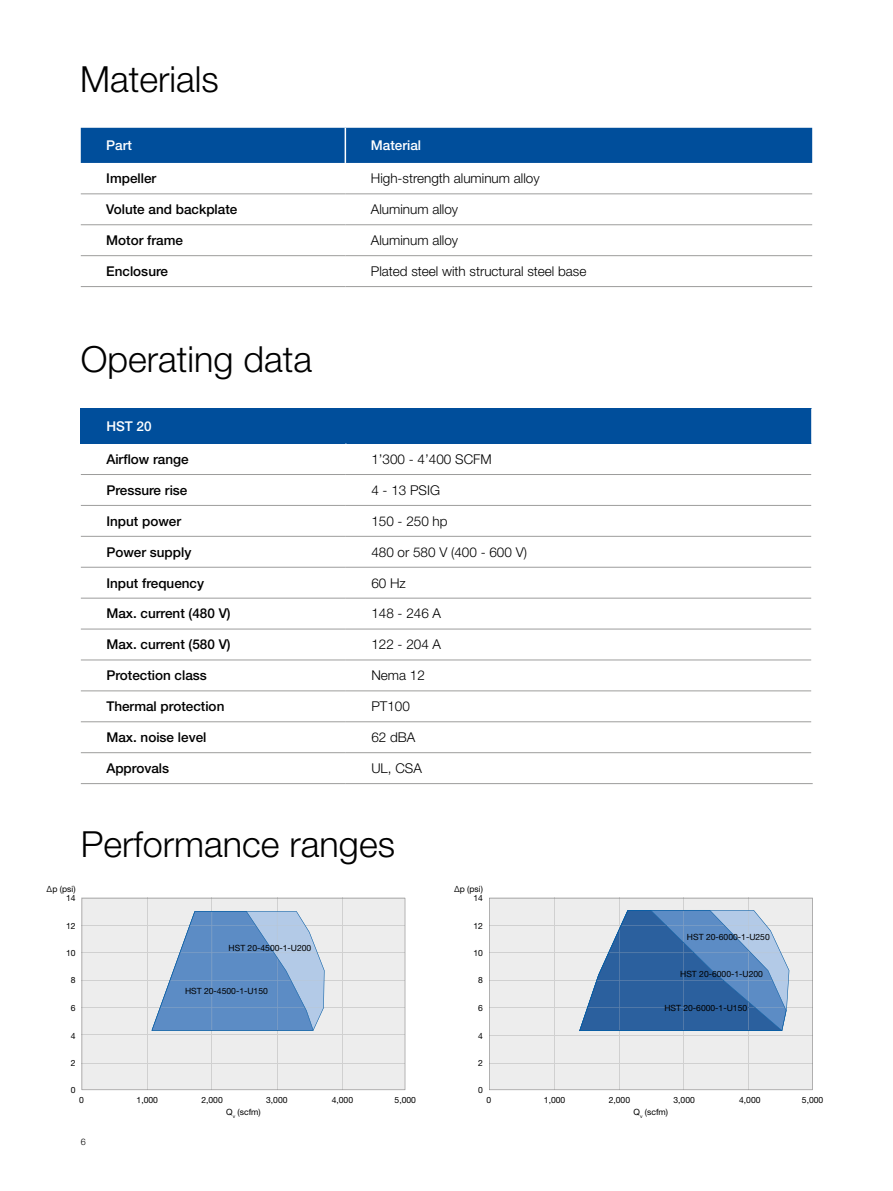
<style>
.page{position:relative;width:893px;height:1191px;background:#fff}
.page>*{position:absolute;margin:0;border:0;box-sizing:border-box;transform-origin:0 0}
.t1{font:300 36px "Helvetica Neue LT Pro";color:#000}
.t2{font:500 13.5px "Helvetica Neue LT Pro";color:#000}
.t3{font:300 13.5px "Helvetica Neue LT Pro";color:#000}
.t4{font:500 13.5px "Helvetica Neue LT Pro";color:#fff}
.t5{font:300 9px "Helvetica Neue LT Pro";color:#000}
.t6{font:8.55px/9.3px "Helvetica Neue LT Com";color:#000;text-align:right}
</style>
<div class="page">
<div style="left:82px;top:898px;width:323px;height:192px;background:#ededed"></div>
<svg style="left:152px;top:911px;width:173px;height:119px;background:#83a7d1"></svg>
<div style="left:489px;top:898px;width:324px;height:192px;background:#ededed"></div>
<svg style="left:579px;top:910px;width:210px;height:121px;background:#5e88b8"></svg>
<div style="left:81px;top:128px;width:731px;height:35px;background:#004e9b"></div>
<hr style="left:345px;top:128px;width:1px;height:35px;background:#fff">
<hr style="left:81px;top:193px;width:264px;height:1px;background:#9d9d9c">
<hr style="left:345px;top:193px;width:467px;height:1px;background:#9d9d9c">
<hr style="left:81px;top:224px;width:264px;height:1px;background:#9d9d9c">
<hr style="left:345px;top:224px;width:467px;height:1px;background:#9d9d9c">
<hr style="left:81px;top:255px;width:264px;height:1px;background:#9d9d9c">
<hr style="left:345px;top:255px;width:467px;height:1px;background:#9d9d9c">
<hr style="left:81px;top:286px;width:264px;height:1px;background:#9d9d9c">
<hr style="left:345px;top:286px;width:467px;height:1px;background:#9d9d9c">
<div style="left:81px;top:408px;width:731px;height:35px;background:#004e9b"></div>
<hr style="left:81px;top:505px;width:265px;height:1px;background:#9d9d9c">
<hr style="left:346px;top:505px;width:465px;height:1px;background:#9d9d9c">
<hr style="left:81px;top:536px;width:265px;height:1px;background:#9d9d9c">
<hr style="left:346px;top:536px;width:465px;height:1px;background:#9d9d9c">
<hr style="left:81px;top:567px;width:265px;height:1px;background:#9d9d9c">
<hr style="left:346px;top:567px;width:465px;height:1px;background:#9d9d9c">
<hr style="left:81px;top:598px;width:265px;height:1px;background:#9d9d9c">
<hr style="left:346px;top:598px;width:465px;height:1px;background:#9d9d9c">
<hr style="left:81px;top:628px;width:265px;height:1px;background:#9d9d9c">
<hr style="left:346px;top:628px;width:465px;height:1px;background:#9d9d9c">
<hr style="left:81px;top:659px;width:265px;height:1px;background:#9d9d9c">
<hr style="left:346px;top:659px;width:465px;height:1px;background:#9d9d9c">
<hr style="left:81px;top:690px;width:265px;height:1px;background:#9d9d9c">
<hr style="left:346px;top:690px;width:465px;height:1px;background:#9d9d9c">
<hr style="left:81px;top:721px;width:265px;height:1px;background:#9d9d9c">
<hr style="left:346px;top:721px;width:465px;height:1px;background:#9d9d9c">
<hr style="left:81px;top:752px;width:265px;height:1px;background:#9d9d9c">
<hr style="left:346px;top:752px;width:465px;height:1px;background:#9d9d9c">
<hr style="left:81px;top:783px;width:265px;height:1px;background:#9d9d9c">
<hr style="left:346px;top:783px;width:467px;height:1px;background:#9d9d9c">
<hr style="left:811px;top:408px;width:2px;height:35px;background:#fff">
<hr style="left:81px;top:474px;width:265px;height:1px;background:#9d9d9c">
<hr style="left:346px;top:474px;width:465px;height:1px;background:#9d9d9c">
<h1 class="t1" style="left:80px;top:57px;width:140px">Materials</h1>
<p class="t4" style="left:106px;top:137px;width:27px">Part</p>
<p class="t4" style="left:371px;top:137px;width:52px">Material</p>
<p class="t2" style="left:106px;top:170px;width:52px">Impeller</p>
<p class="t3" style="left:371px;top:170px;width:170px">High-strength aluminum alloy</p>
<p class="t2" style="left:106px;top:201px;width:133px">Volute and backplate</p>
<p class="t3" style="left:371px;top:201px;width:89px">Aluminum alloy</p>
<p class="t2" style="left:106px;top:232px;width:78px">Motor frame</p>
<p class="t3" style="left:371px;top:232px;width:89px">Aluminum alloy</p>
<p class="t2" style="left:106px;top:263px;width:63px">Enclosure</p>
<p class="t3" style="left:371px;top:263px;width:217px">Plated steel with structural steel base</p>
<h1 class="t1" style="left:81px;top:337px;width:233px">Operating data</h1>
<p class="t4" style="left:106px;top:418px;width:47px">HST 20</p>
<p class="t2" style="left:106px;top:451px;width:84px">Airflow range</p>
<p class="t3" style="left:371px;top:451px;width:122px">1’300 - 4’400 SCFM</p>
<p class="t2" style="left:106px;top:482px;width:83px">Pressure rise</p>
<p class="t3" style="left:371px;top:482px;width:70px">4 - 13 PSIG</p>
<p class="t2" style="left:106px;top:513px;width:76px">Input power</p>
<p class="t3" style="left:371px;top:512px;width:78px">150 - 250 hp</p>
<p class="t2" style="left:106px;top:543px;width:87px">Power supply</p>
<p class="t3" style="left:371px;top:543px;width:157px">480 or 580 V (400 - 600 V)</p>
<p class="t2" style="left:106px;top:574px;width:99px">Input frequency</p>
<p class="t3" style="left:371px;top:574px;width:36px">60 Hz</p>
<p class="t2" style="left:106px;top:605px;width:126px">Max. current (480 V)</p>
<p class="t3" style="left:371px;top:605px;width:71px">148 - 246 A</p>
<p class="t2" style="left:106px;top:636px;width:126px">Max. current (580 V)</p>
<p class="t3" style="left:371px;top:636px;width:71px">122 - 204 A</p>
<p class="t2" style="left:106px;top:667px;width:102px">Protection class</p>
<p class="t3" style="left:371px;top:667px;width:55px">Nema 12</p>
<p class="t2" style="left:106px;top:698px;width:120px">Thermal protection</p>
<p class="t3" style="left:371px;top:698px;width:40px">PT100</p>
<p class="t2" style="left:106px;top:729px;width:102px">Max. noise level</p>
<p class="t3" style="left:371px;top:729px;width:46px">62 dBA</p>
<p class="t2" style="left:106px;top:760px;width:64px">Approvals</p>
<p class="t3" style="left:371px;top:760px;width:52px">UL, CSA</p>
<h1 class="t1" style="left:81px;top:822px;width:316px">Performance ranges</h1>
<p class="t6" style="left:47px;top:884px;width:30px">∆p (psi)<br>14</p>
<p class="t6" style="left:66px;top:921px;width:11px">12</p>
<p class="t6" style="left:66px;top:947px;width:11px">10</p>
<p class="t6" style="left:71px;top:975px;width:6px">8</p>
<p class="t6" style="left:71px;top:1002px;width:6px">6</p>
<p class="t6" style="left:71px;top:1031px;width:6px">4</p>
<p class="t6" style="left:71px;top:1058px;width:6px">2</p>
<p class="t6" style="left:71px;top:1084px;width:6px">0</p>
<p class="t6" style="left:229px;top:943px;width:84px">HST 20-4500-1-U200</p>
<p class="t6" style="left:185px;top:986px;width:84px">HST 20-4500-1-U150</p>
<p class="t6" style="left:79px;top:1094px;width:6px">0</p>
<p class="t6" style="left:266px;top:1094px;width:23px">3,000</p>
<p class="t6" style="left:332px;top:1094px;width:23px">4,000</p>
<p class="t6" style="left:395px;top:1094px;width:23px">5,000</p>
<p class="t6" style="left:137px;top:1094px;width:23px">1,000</p>
<p class="t6" style="left:201px;top:1094px;width:23px">2,000</p>
<p class="t5" style="left:81px;top:1136px;width:7px">6</p>
<p class="t6" style="left:226px;top:1107px;width:36px">Q<sub>v</sub> (scfm)</p>
<p class="t6" style="left:454px;top:884px;width:30px">∆p (psi)<br>14</p>
<p class="t6" style="left:473px;top:921px;width:11px">12</p>
<p class="t6" style="left:473px;top:947px;width:11px">10</p>
<p class="t6" style="left:478px;top:975px;width:6px">8</p>
<p class="t6" style="left:478px;top:1002px;width:6px">6</p>
<p class="t6" style="left:478px;top:1031px;width:6px">4</p>
<p class="t6" style="left:478px;top:1058px;width:6px">2</p>
<p class="t6" style="left:478px;top:1084px;width:6px">0</p>
<p class="t6" style="left:687px;top:931px;width:84px">HST 20-6000-1-U250</p>
<p class="t6" style="left:680px;top:968px;width:84px">HST 20-6000-1-U200</p>
<p class="t6" style="left:664px;top:1002px;width:84px">HST 20-6000-1-U150</p>
<p class="t6" style="left:487px;top:1094px;width:6px">0</p>
<p class="t6" style="left:673px;top:1094px;width:23px">3,000</p>
<p class="t6" style="left:739px;top:1094px;width:23px">4,000</p>
<p class="t6" style="left:802px;top:1094px;width:23px">5,000</p>
<p class="t6" style="left:544px;top:1094px;width:23px">1,000</p>
<p class="t6" style="left:609px;top:1094px;width:23px">2,000</p>
<p class="t6" style="left:634px;top:1107px;width:36px">Q<sub>v</sub> (scfm)</p>
</div>
